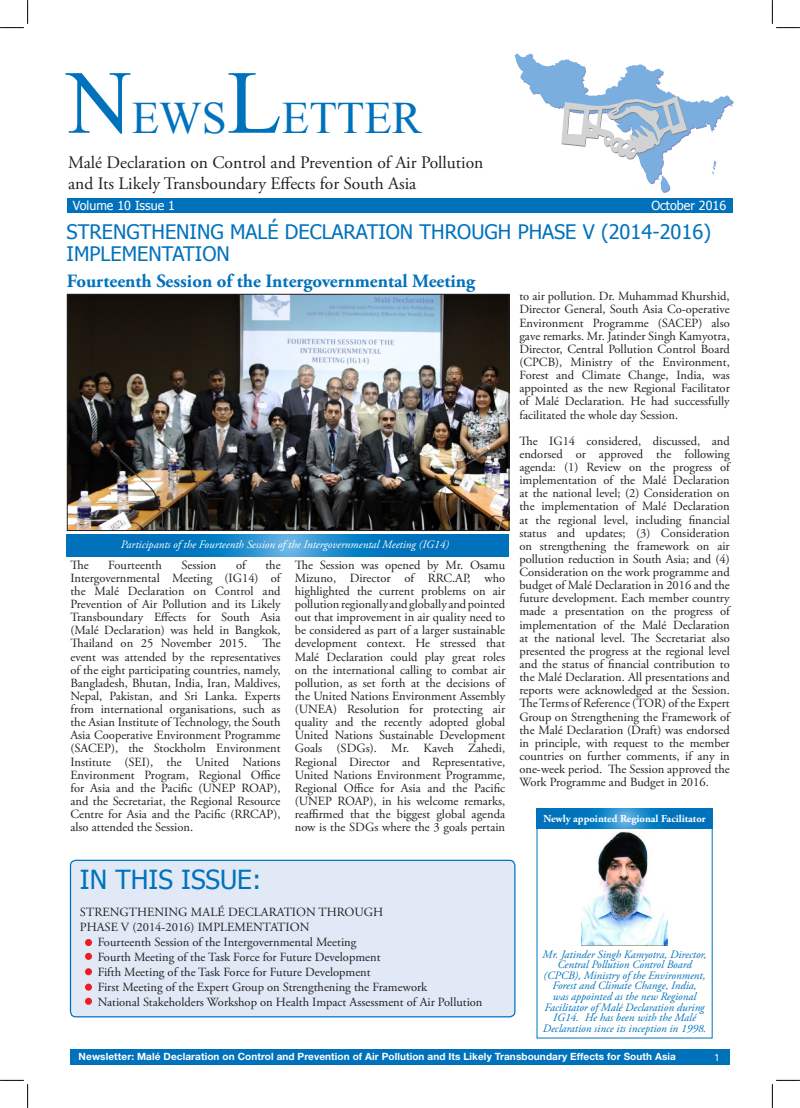
<style>
.page{position:relative;width:800px;height:1108px;background:#fff}
.page>*{position:absolute;margin:0;border:0;box-sizing:border-box;transform-origin:0 0}
.t1{font:45px "Times New Roman";color:#0072bc}
._01_Heading{font:26.25px "Tahoma";color:#0072bc}
._01_Heading-2{font:20px/22.5px "Tahoma";color:#0072bc}
._02_Sub_heading{font:700 18.75px "Adobe Garamond Pro";color:#0072bc}
.t2{font:17.5px "Adobe Garamond Pro";color:#231f20}
.t3{font:15px "PSL Sirintr Bold";color:#fff}
.Body{font:12.5px/13.1px "Adobe Garamond Pro";color:#231f20;text-align:justify}
.Issue_title{font:12.5px "Tahoma";color:#fff}
.Highlight{font:italic 11.25px/10.6px "Adobe Garamond Pro";color:#0072bc;text-align:center}
.Description{font:italic 11.25px "Adobe Garamond Pro";color:#fff}
.Description-2{font:700 10.62px "Adobe Garamond Pro";color:#fff}
.t4{font:700 10px "Helvetica Neue";letter-spacing:.01em;color:#fff}
.s1{font-size:90px}
</style>
<div class="page">
<div style="left:70px;top:1048px;width:659px;height:16px;background:#0072bc"></div>
<svg style="left:536px;top:808px;width:176px;height:20px;background:#0e7ec3"></svg>
<svg style="left:514px;top:53px;width:219px;height:140px"></svg>
<div style="left:67px;top:198px;width:665px;height:15px;background:#0072bc"></div>
<img style="left:69px;top:296px;width:438px;height:233px">
<div style="left:67px;top:294px;width:442px;height:237px;border:1px solid #231f20"></div>
<svg style="left:67px;top:534px;width:441px;height:22px;background:#107fc4"></svg>
<div style="left:70px;top:860px;width:444px;height:156px;background:#e1e9f6;border-radius:5px"></div>
<div style="left:70px;top:859px;width:445px;height:158px;border:1px solid #0072bc;border-radius:5px"></div>
<div style="left:85px;top:939px;width:7px;height:7px;background:#ee1d23;border-radius:50%"></div>
<div style="left:85px;top:952px;width:7px;height:8px;background:#ee1d23;border-radius:50%"></div>
<div style="left:85px;top:968px;width:7px;height:7px;background:#ee1d23;border-radius:50%"></div>
<div style="left:85px;top:983px;width:7px;height:7px;background:#ee1d23;border-radius:50%"></div>
<div style="left:85px;top:997px;width:7px;height:7px;background:#ee1d23;border-radius:50%"></div>
<img style="left:581px;top:831px;width:86px;height:115px">
<svg style="left:1px;top:1079px;width:23px;height:1px"></svg>
<svg style="left:776px;top:1079px;width:22px;height:1px"></svg>
<svg style="left:0;top:0;width:28px;height:28px"></svg>
<svg style="left:0;top:1080px;width:28px;height:28px"></svg>
<svg style="left:771px;top:0;width:28px;height:28px"></svg>
<svg style="left:771px;top:1080px;width:28px;height:28px"></svg>
<p class="t1" style="left:67px;top:86px;width:356px"><span class="s1">N</span>EWS<span class="s1">L</span>ETTER</p>
<p class="t2" style="left:68px;top:152px;width:416px">Malé Declaration on Control and Prevention of Air Pollution</p>
<p class="t2" style="left:68px;top:173px;width:349px">and Its Likely Transboundary Effects for South Asia</p>
<p class="Issue_title" style="left:73px;top:197px;width:104px">Volume 10 Issue 1</p>
<p class="Issue_title" style="left:651px;top:197px;width:76px">October 2016</p>
<p class="_01_Heading-2" style="left:67px;top:221px;width:645px">STRENGTHENING MALÉ DECLARATION THROUGH PHASE V (2014-2016)<br>IMPLEMENTATION</p>
<p class="_02_Sub_heading" style="left:67px;top:270px;width:410px">Fourteenth Session of the Intergovernmental Meeting</p>
<p class="Description" style="left:121px;top:537px;width:329px">Participants of the Fourteenth Session of the Intergovernmental Meeting (IG14)</p>
<p class="Body" style="left:70px;top:558px;width:212px;text-indent:195px">the Intergovernmental Meeting (IG14) of the Malé Declaration on Control and Prevention of Air Pollution and its Likely Transboundary Effects for South Asia (Malé Declaration) was held in Bangkok, Thailand on 25 November 2015. The event was attended by the representatives of the eight participating countries, namely, Bangladesh, Bhutan, India, Iran, Maldives, Nepal, Pakistan, and Sri Lanka. Experts from international organisations, such as the Asian Institute of Technology, the South Asia Cooperative Environment Programme (SACEP), the Stockholm Environment Institute (SEI), the United Nations Environment Program, Regional Office for Asia and the Pacific (UNEP ROAP), and the Secretariat, the Regional Resource Centre for Asia and the Pacific (RRCAP), also attended the Session.</p>
<p class="Body" style="left:295px;top:558px;width:212px">The Session was opened by Mr. Osamu Mizuno, Director of RRC.AP, who highlighted the current problems on air pollution regionally and globally and pointed out that improvement in air quality need to be considered as part of a larger sustainable development context. He stressed that Malé Declaration could play great roles on the international calling to combat air pollution, as set forth at the decisions of the United Nations Environment Assembly (UNEA) Resolution for protecting air quality and the recently adopted global United Nations Sustainable Development Goals (SDGs). Mr. Kaveh Zahedi, Regional Director and Representative, United Nations Environment Programme, Regional Office for Asia and the Pacific (UNEP ROAP), in his welcome remarks, reaffirmed that the biggest global agenda now is the SDGs where the 3 goals pertain</p>
<p class="Body" style="left:70px;top:558px;width:20px">The</p>
<p class="Body" style="left:108px;top:558px;width:55px">Fourteenth</p>
<p class="Body" style="left:181px;top:558px;width:36px">Session</p>
<p class="Body" style="left:236px;top:558px;width:11px">of</p>
<p class="Body" style="left:519px;top:290px;width:212px">to air pollution. Dr. Muhammad Khurshid, Director General, South Asia Co-operative Environment Programme (SACEP) also gave remarks. Mr. Jatinder Singh Kamyotra, Director, Central Pollution Control Board (CPCB), Ministry of the Environment, Forest and Climate Change, India, was appointed as the new Regional Facilitator of Malé Declaration. He had successfully facilitated the whole day Session.</p>
<p class="Body" style="left:519px;top:435px;width:212px">The IG14 considered, discussed, and endorsed or approved the following agenda: (1) Review on the progress of implementation of the Malé Declaration at the national level; (2) Consideration on the implementation of Malé Declaration at the regional level, including financial status and updates; (3) Consideration on strengthening the framework on air pollution reduction in South Asia; and (4)<br>Consideration on the work programme and budget of Malé Declaration in 2016 and the future development. Each member country made a presentation on the progress of implementation of the Malé Declaration at the national level. The Secretariat also presented the progress at the regional level and the status of financial contribution to the Malé Declaration. All presentations and reports were acknowledged at the Session.<br>The Terms of Reference (TOR) of the Expert Group on Strengthening the Framework of the Malé Declaration (Draft) was endorsed in principle, with request to the member countries on further comments, if any in one-week period. The Session approved the Work Programme and Budget in 2016.</p>
<p class="Description-2" style="left:543px;top:813px;width:164px">Newly appointed Regional Facilitator</p>
<p class="_01_Heading" style="left:80px;top:862px;width:183px">IN THIS ISSUE:</p>
<p class="Body" style="left:80px;top:906px;width:304px">STRENGTHENING MALÉ DECLARATION THROUGH</p>
<p class="Body" style="left:80px;top:921px;width:231px">PHASE V (2014-2016) IMPLEMENTATION</p>
<p class="Body" style="left:98px;top:936px;width:260px">Fourteenth Session of the Intergovernmental Meeting</p>
<p class="Body" style="left:98px;top:951px;width:284px">Fourth Meeting of the Task Force for Future Development</p>
<p class="Body" style="left:98px;top:966px;width:274px">Fifth Meeting of the Task Force for Future Development</p>
<p class="Body" style="left:98px;top:981px;width:331px">First Meeting of the Expert Group on Strengthening the Framework</p>
<p class="Body" style="left:98px;top:996px;width:386px">National Stakeholders Workshop on Health Impact Assessment of Air Pollution</p>
<p class="Highlight" style="left:542px;top:949px;width:165px">Mr. Jatinder Singh Kamyotra, Director, Central Pollution Control Board (CPCB), Ministry of the Environment, Forest and Climate Change, India,<br>was appointed as the new Regional Facilitator of Malé Declaration during IG14. He has been with the Malé Declaration since its inception in 1998.</p>
<p class="t4" style="left:79px;top:1050px;width:598px">Newsletter: Malé Declaration on Control and Prevention of Air Pollution and Its Likely Transboundary Effects for South Asia</p>
<p class="t3" style="left:714px;top:1049px;width:7px">1</p>
</div>
